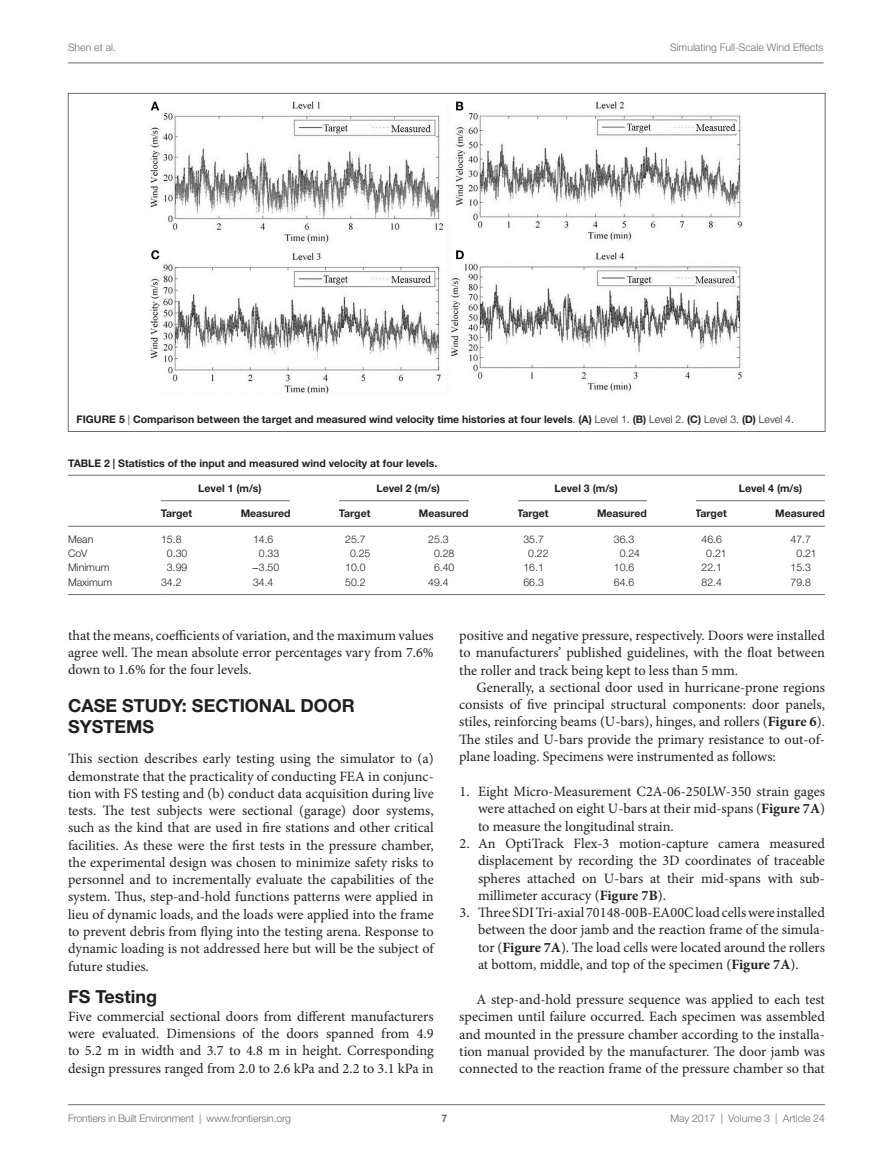
<style>
.page{position:relative;width:893px;height:1170px;background:#fff}
.page>*{position:absolute;margin:0;border:0;box-sizing:border-box;transform-origin:0 0}
.t1{font:700 18px "Helvetica Neue LT Std";color:#231f20}
.t2{font:14.25px/17.2px "Minion Pro";color:#231f20;text-align:justify}
.t3{font:700 10.5px "Helvetica Neue LT Std";color:#231f20}
.t4{font:300 10.5px "Helvetica Neue LT Std";color:#231f20}
.t5{font:300 10.5px "Helvetica Neue LT Std";color:#6c6d70}
.t6{font:700 10.5px "Helvetica Neue LT Std";color:#6c6d70}
.s1{font-weight:300}
.s2{font-family:"STIX General";font-weight:400}
.s3{font-weight:700}
</style>
<div class="page">
<hr style="left:68px;top:526px;width:93px;height:1px;background:#6c6d70">
<hr style="left:68px;top:475px;width:93px;height:1px;background:#6c6d70">
<hr style="left:161px;top:475px;width:80px;height:1px;background:#6c6d70">
<hr style="left:241px;top:475px;width:98px;height:1px;background:#6c6d70">
<hr style="left:339px;top:475px;width:80px;height:1px;background:#6c6d70">
<hr style="left:419px;top:475px;width:98px;height:1px;background:#6c6d70">
<hr style="left:517px;top:475px;width:80px;height:1px;background:#6c6d70">
<hr style="left:597px;top:475px;width:98px;height:1px;background:#6c6d70">
<hr style="left:695px;top:475px;width:80px;height:1px;background:#6c6d70">
<hr style="left:775px;top:475px;width:50px;height:1px;background:#6c6d70">
<hr style="left:161px;top:500px;width:80px;height:1px;background:#6c6d70">
<hr style="left:161px;top:526px;width:80px;height:1px;background:#6c6d70">
<hr style="left:241px;top:500px;width:98px;height:1px;background:#6c6d70">
<hr style="left:241px;top:526px;width:98px;height:1px;background:#6c6d70">
<hr style="left:339px;top:500px;width:80px;height:1px;background:#6c6d70">
<hr style="left:339px;top:526px;width:80px;height:1px;background:#6c6d70">
<hr style="left:419px;top:500px;width:98px;height:1px;background:#6c6d70">
<hr style="left:419px;top:526px;width:98px;height:1px;background:#6c6d70">
<hr style="left:517px;top:500px;width:80px;height:1px;background:#6c6d70">
<hr style="left:517px;top:526px;width:80px;height:1px;background:#6c6d70">
<hr style="left:597px;top:500px;width:98px;height:1px;background:#6c6d70">
<hr style="left:597px;top:526px;width:98px;height:1px;background:#6c6d70">
<hr style="left:695px;top:500px;width:80px;height:1px;background:#6c6d70">
<hr style="left:695px;top:526px;width:80px;height:1px;background:#6c6d70">
<hr style="left:775px;top:500px;width:50px;height:1px;background:#6c6d70">
<hr style="left:775px;top:526px;width:50px;height:1px;background:#6c6d70">
<hr style="left:68px;top:594px;width:93px;height:1px;background:#6c6d70">
<hr style="left:161px;top:594px;width:80px;height:1px;background:#6c6d70">
<hr style="left:241px;top:594px;width:98px;height:1px;background:#6c6d70">
<hr style="left:339px;top:594px;width:80px;height:1px;background:#6c6d70">
<hr style="left:419px;top:594px;width:98px;height:1px;background:#6c6d70">
<hr style="left:517px;top:594px;width:80px;height:1px;background:#6c6d70">
<hr style="left:597px;top:594px;width:98px;height:1px;background:#6c6d70">
<hr style="left:695px;top:594px;width:80px;height:1px;background:#6c6d70">
<hr style="left:775px;top:594px;width:50px;height:1px;background:#6c6d70">
<img style="left:150px;top:102px;width:593px;height:291px">
<div style="left:290px;top:486px;width:49px;height:31px;background:#fff"></div>
<div style="left:469px;top:490px;width:48px;height:30px;background:#fff"></div>
<div style="left:647px;top:486px;width:48px;height:31px;background:#fff"></div>
<hr style="left:68px;top:1104px;width:757px;height:1px;background:#6c6d70">
<hr style="left:68px;top:63px;width:755px;height:1px;background:#6c6d70">
<p class="t5" style="left:68px;top:41px;width:50px">Shen et al.</p>
<p class="t5" style="left:670px;top:41px;width:155px">Simulating Full-Scale Wind Effects</p>
<p class="t3" style="left:77px;top:413px;width:719px">Figure 5 <span class="s1">|</span> Comparison between the target and measured wind velocity time histories at four levels<span class="s1">.</span> (A) <span class="s1">Level 1.</span> (B) <span class="s1">Level 2.</span> (C) <span class="s1">Level 3.</span> (D) <span class="s1">Level 4.</span></p>
<p class="t3" style="left:68px;top:456px;width:371px">Table 2 | Statistics of the input and measured wind velocity at four levels.</p>
<p class="t3" style="left:198px;top:481px;width:65px">Level 1 (m/s)</p>
<p class="t3" style="left:376px;top:481px;width:65px">Level 2 (m/s)</p>
<p class="t3" style="left:555px;top:481px;width:65px">Level 3 (m/s)</p>
<p class="t3" style="left:739px;top:481px;width:65px">Level 4 (m/s)</p>
<p class="t3" style="left:161px;top:507px;width:33px">Target</p>
<p class="t3" style="left:241px;top:507px;width:51px">Measured</p>
<p class="t3" style="left:339px;top:507px;width:33px">Target</p>
<p class="t3" style="left:419px;top:507px;width:51px">Measured</p>
<p class="t3" style="left:517px;top:507px;width:33px">Target</p>
<p class="t3" style="left:597px;top:507px;width:51px">Measured</p>
<p class="t3" style="left:695px;top:507px;width:33px">Target</p>
<p class="t3" style="left:775px;top:507px;width:51px">Measured</p>
<p class="t4" style="left:68px;top:532px;width:27px">Mean</p>
<p class="t4" style="left:161px;top:532px;width:22px">15.8</p>
<p class="t4" style="left:253px;top:532px;width:22px">14.6</p>
<p class="t4" style="left:345px;top:532px;width:22px">25.7</p>
<p class="t4" style="left:428px;top:532px;width:22px">25.3</p>
<p class="t4" style="left:523px;top:532px;width:22px">35.7</p>
<p class="t4" style="left:614px;top:532px;width:22px">36.3</p>
<p class="t4" style="left:702px;top:532px;width:22px">46.6</p>
<p class="t4" style="left:790px;top:532px;width:22px">47.7</p>
<p class="t4" style="left:68px;top:547px;width:21px">CoV</p>
<p class="t4" style="left:167px;top:547px;width:22px">0.30</p>
<p class="t4" style="left:259px;top:547px;width:22px">0.33</p>
<p class="t4" style="left:350px;top:547px;width:22px">0.25</p>
<p class="t4" style="left:434px;top:547px;width:22px">0.28</p>
<p class="t4" style="left:528px;top:547px;width:22px">0.22</p>
<p class="t4" style="left:620px;top:547px;width:22px">0.24</p>
<p class="t4" style="left:706px;top:547px;width:22px">0.21</p>
<p class="t4" style="left:796px;top:547px;width:22px">0.21</p>
<p class="t4" style="left:68px;top:561px;width:43px">Minimum</p>
<p class="t4" style="left:167px;top:561px;width:22px">3.99</p>
<p class="t4" style="left:252px;top:561px;width:29px"><span class="s2">−</span>3.50</p>
<p class="t4" style="left:345px;top:561px;width:22px">10.0</p>
<p class="t4" style="left:434px;top:561px;width:22px">6.40</p>
<p class="t4" style="left:523px;top:561px;width:22px">16.1</p>
<p class="t4" style="left:614px;top:561px;width:22px">10.6</p>
<p class="t4" style="left:702px;top:561px;width:22px">22.1</p>
<p class="t4" style="left:790px;top:561px;width:22px">15.3</p>
<p class="t4" style="left:68px;top:575px;width:46px">Maximum</p>
<p class="t4" style="left:161px;top:575px;width:22px">34.2</p>
<p class="t4" style="left:253px;top:575px;width:22px">34.4</p>
<p class="t4" style="left:345px;top:575px;width:22px">50.2</p>
<p class="t4" style="left:428px;top:575px;width:22px">49.4</p>
<p class="t4" style="left:523px;top:575px;width:22px">66.3</p>
<p class="t4" style="left:614px;top:575px;width:22px">64.6</p>
<p class="t4" style="left:702px;top:575px;width:22px">82.4</p>
<p class="t4" style="left:790px;top:575px;width:22px">79.8</p>
<p class="t2" style="left:68px;top:626px;width:367px">that the means, coefficients of variation, and the maximum values agree well. The mean absolute error percentages vary from 7.6% down to 1.6% for the four levels.</p>
<p class="t1" style="left:68px;top:694px;width:13px">CASE</p>
<p class="t1" style="left:122px;top:694px;width:83px">STUDY: SEC</p>
<p class="t1" style="left:229px;top:694px;width:43px">TIONAL</p>
<p class="t1" style="left:300px;top:694px;width:54px">DOOR</p>
<p class="t1" style="left:68px;top:715px;width:87px">SYSTEMS</p>
<p class="t2" style="left:68px;top:750px;width:367px">This section describes early testing using the simulator to (a) demonstrate that the practicality of conducting FEA in conjunc&shy;tion with FS testing and (b) conduct data acquisition during live tests. The test subjects were sectional (garage) door systems, such as the kind that are used in fire stations and other critical facilities. As these were the first tests in the pressure chamber, the experimental design was chosen to minimize safety risks to personnel and to incrementally evaluate the capabilities of the system. Thus, step-and-hold functions patterns were applied in lieu of dynamic loads, and the loads were applied into the frame to prevent debris from flying into the testing arena. Response to dynamic loading is not addressed here but will be the subject of future studies.</p>
<p class="t1" style="left:68px;top:985px;width:91px">FS Testing</p>
<p class="t2" style="left:68px;top:1007px;width:367px">Five commercial sectional doors from different manufacturers were evaluated. Dimensions of the doors spanned from 4.9 to 5.2 m in width and 3.7 to 4.8 m in height. Corresponding design pressures ranged from 2.0 to 2.6 kPa and 2.2 to 3.1 kPa in</p>
<p class="t2" style="left:459px;top:627px;width:367px">positive and negative pressure, respectively. Doors were installed to manufacturers’ published guidelines, with the float between the roller and track being kept to less than 5 mm.</p>
<p class="t2" style="left:459px;top:678px;width:367px;text-indent:17px">Generally, a sectional door used in hurricane-prone regions consists of five principal structural components: door panels, stiles, reinforcing beams (U-bars), hinges, and rollers (<span class="s3">Figure 6</span>).<br>The stiles and U-bars provide the primary resistance to out-of&shy;plane loading. Specimens were instrumented as follows:</p>
<p class="t2" style="left:478px;top:783px;width:348px;text-indent:-18px">1. Eight Micro-Measurement C2A-06-250LW-350 strain gages were attached on eight U-bars at their mid-spans (<span class="s3">Figure 7A</span>) to measure the longitudinal strain.</p>
<p class="t2" style="left:478px;top:834px;width:348px;text-indent:-18px">2. An OptiTrack Flex-3 motion-capture camera measured displacement by recording the 3D coordinates of traceable spheres attached on U-bars at their mid-spans with sub&shy;millimeter accuracy (<span class="s3">Figure 7B</span>).</p>
<p class="t2" style="left:478px;top:903px;width:348px;text-indent:-18px">3. Three SDI Tri-axial 70148-00B-EA00C load cells were installed between the door jamb and the reaction frame of the simula&shy;tor (<span class="s3">Figure 7A</span>). The load cells were located around the rollers at bottom, middle, and top of the specimen (<span class="s3">Figure 7A</span>).</p>
<p class="t2" style="left:459px;top:990px;width:367px;text-indent:17px">A step-and-hold pressure sequence was applied to each test specimen until failure occurred. Each specimen was assembled and mounted in the pressure chamber according to the installa&shy;tion manual provided by the manufacturer. The door jamb was connected to the reaction frame of the pressure chamber so that</p>
<p class="t5" style="left:68px;top:1111px;width:225px">Frontiers in Built Environment | www.frontiersin.org</p>
<p class="t5" style="left:670px;top:1111px;width:156px">May 2017 | Volume 3 | Article 24</p>
<p class="t6" style="left:441px;top:1111px;width:7px">7</p>
</div>
